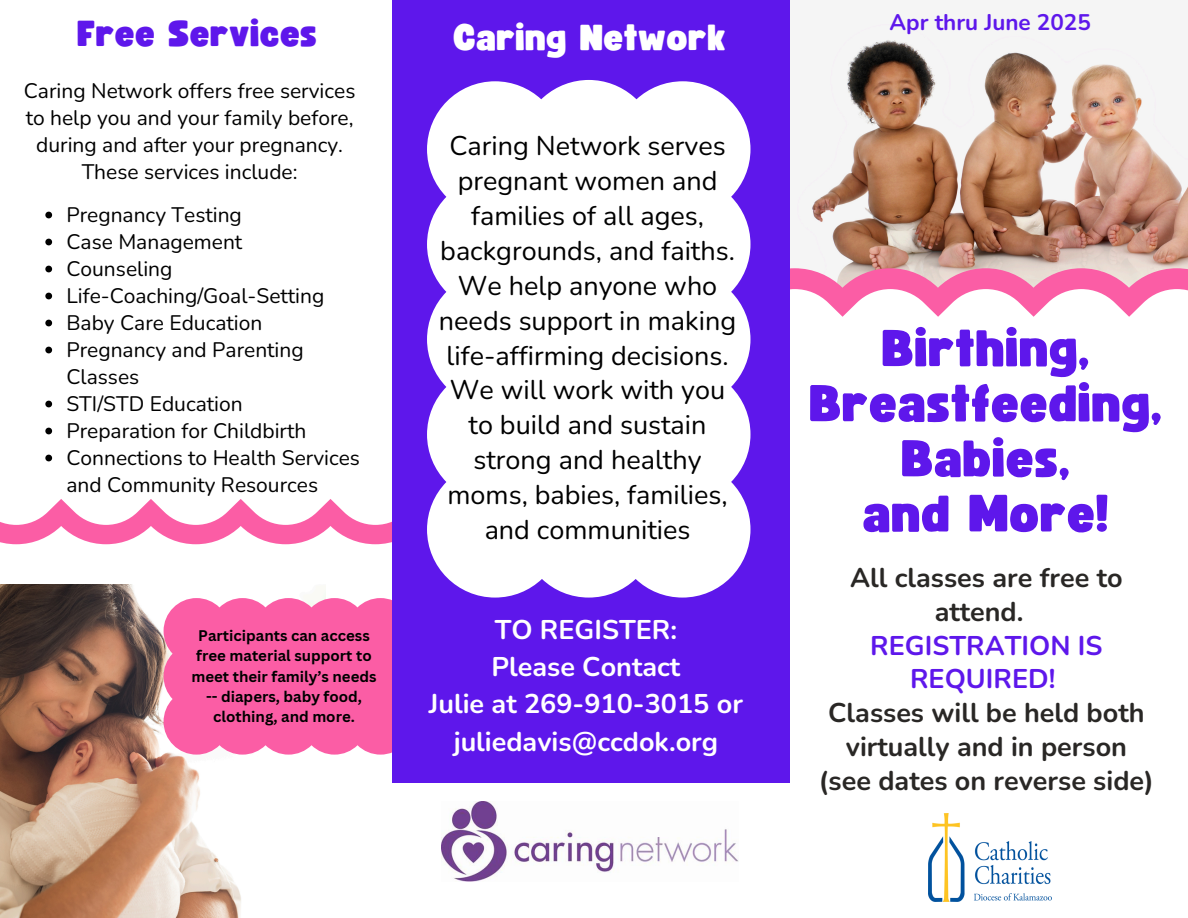
<style>
.page{position:relative;width:1188px;height:918px;background:#fff}
.page>*{position:absolute;margin:0;border:0;box-sizing:border-box;transform-origin:0 0}
.t1{font:51px/55.2px "Funtastic";letter-spacing:.015em;color:#5e17eb;text-align:center}
.t2{font:36px "Funtastic";letter-spacing:.015em;color:#fff}
.t3{font:36px "Funtastic";letter-spacing:.015em;color:#5e17eb}
.t4{font:27px/34.8px "Nunito";color:#000;text-align:center}
.t5{font:700 27px/33.8px "Nunito";color:#292725;text-align:center}
.t6{font:700 27px/37.2px "Nunito";color:#fff;text-align:center}
.t7{font:700 22.5px "Nunito";color:#5e17eb}
.t8{font:21px/27px "Nunito";color:#000}
.t9{font:700 15px/20.2px "Canva Sans";color:#000;text-align:center}
.s1{color:#5e17eb}
</style>
<div class="page">
<img style="left:797px;top:24px;width:391px;height:244px">
<img style="left:1px;top:584px;width:325px;height:334px">
<svg style="left:790px;top:268px;width:398px;height:21px;background:#f481b2"></svg>
<svg style="left:790px;top:289px;width:398px;height:28px"></svg>
<svg style="left:0;top:525px;width:392px;height:19px;fill:#fb5da5"></svg>
<svg style="left:0;top:319px;width:392px;height:206px"></svg>
<div style="left:164px;top:598px;width:228px;height:156px;background:#fb5da5"></div>
<div style="left:392px;top:0;width:398px;height:782px;background:#5e17eb"></div>
<svg style="left:427px;top:80px;width:323px;height:518px;fill:#fff"></svg>
<div style="left:448px;top:100px;width:282px;height:477px;background:#fff"></div>
<img style="left:928px;top:813px;width:124px;height:88px">
<img style="left:441px;top:801px;width:297px;height:80px">
<svg style="left:45px;top:212px;width:7px;height:6px"></svg>
<svg style="left:45px;top:239px;width:7px;height:6px"></svg>
<svg style="left:45px;top:266px;width:7px;height:6px"></svg>
<svg style="left:45px;top:293px;width:7px;height:6px"></svg>
<svg style="left:45px;top:320px;width:7px;height:6px"></svg>
<svg style="left:45px;top:347px;width:7px;height:6px"></svg>
<svg style="left:45px;top:401px;width:7px;height:6px"></svg>
<svg style="left:45px;top:428px;width:7px;height:6px"></svg>
<svg style="left:45px;top:455px;width:7px;height:6px"></svg>
<h3 class="t3" style="left:78px;top:17px;width:241px">Free Services</h3>
<p class="t2" style="left:454px;top:21px;width:274px">Caring Network</p>
<h6 class="t8" style="left:24px;top:78px;width:333px;text-align:center">Caring Network offers free services to help you and your family before, during and after your pregnancy.<br>These services include:</h6>
<p class="t8" style="left:66px;top:201px;width:177px">Pregnancy Testing</p>
<p class="t8" style="left:66px;top:228px;width:177px">Case Management</p>
<p class="t8" style="left:66px;top:255px;width:108px">Counseling</p>
<p class="t8" style="left:66px;top:282px;width:259px">Life-Coaching/Goal-Setting</p>
<p class="t8" style="left:66px;top:309px;width:197px">Baby Care Education</p>
<p class="t8" style="left:66px;top:336px;width:239px">Pregnancy and Parenting<br>Classes</p>
<p class="t8" style="left:66px;top:390px;width:178px">STI/STD Education</p>
<p class="t8" style="left:66px;top:417px;width:242px">Preparation for Childbirth</p>
<p class="t8" style="left:66px;top:444px;width:295px">Connections to Health Services and Community Resources</p>
<p class="t9" style="left:191px;top:625px;width:187px">Participants can access free material support to meet their family’s needs -- diapers, baby food, clothing, and more.</p>
<h2 class="t4" style="left:439px;top:129px;width:299px">Caring Network serves pregnant women and families of all ages, backgrounds, and faiths.<br>We help anyone who needs support in making life-affirming decisions.<br>We will work with you to build and sustain strong and healthy moms, babies, families, and communities</h2>
<h2 class="t6" style="left:429px;top:612px;width:315px">TO REGISTER:<br>Please Contact<br>Julie at 269-910-3015 or juliedavis@ccdok.org</h2>
<p class="t7" style="left:890px;top:7px;width:203px">Apr thru June 2025</p>
<h4 class="t1" style="left:810px;top:323px;width:354px">Birthing,<br>Breastfeeding,<br>Babies,<br>and More!</h4>
<h5 class="t5" style="left:819px;top:561px;width:336px">All classes are free to attend.<br><span class="s1">REGISTRATION IS<br>REQUIRED!<br></span>Classes will be held both virtually and in person (see dates on reverse side)</h5>
</div>
